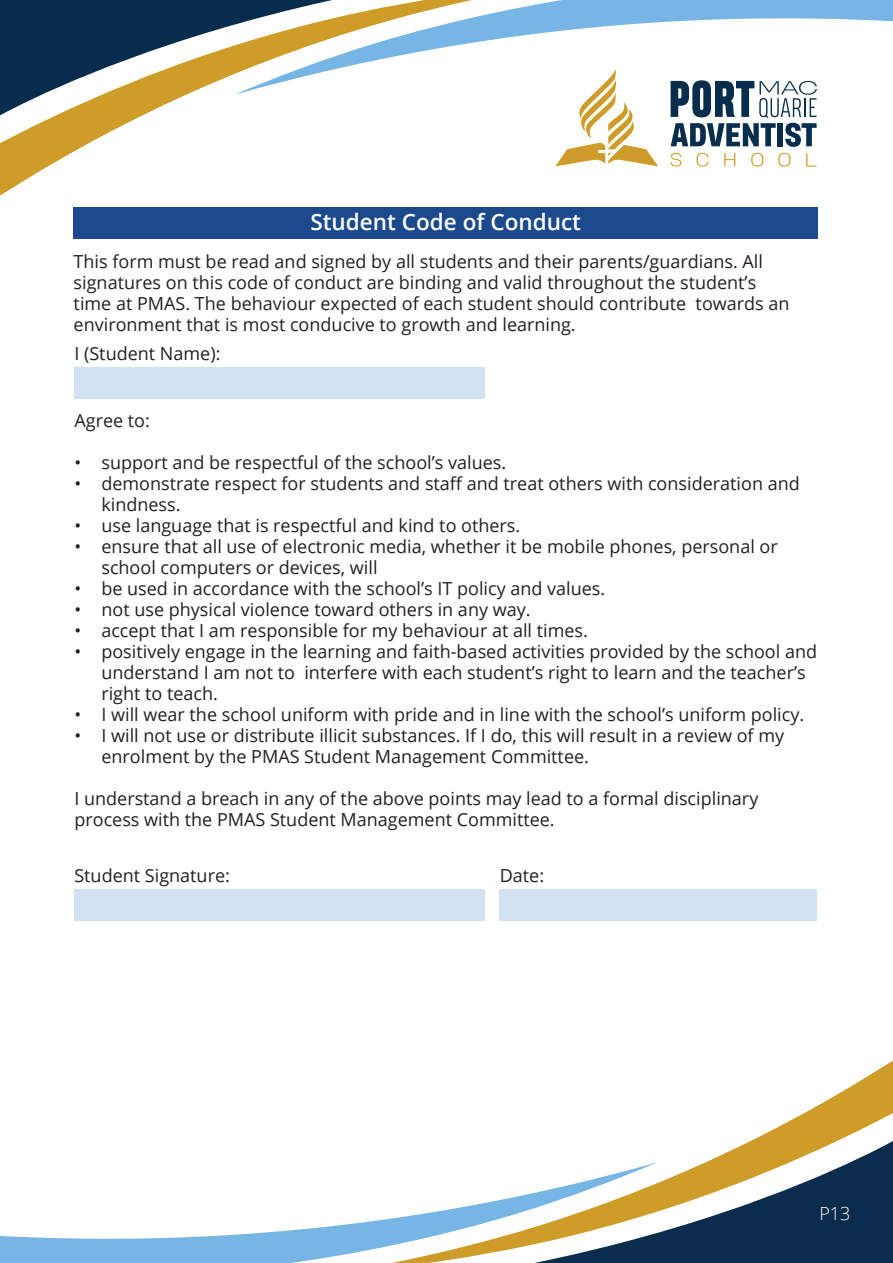
<style>
.page{position:relative;width:893px;height:1263px;background:#fff}
.page>*{position:absolute;margin:0;border:0;box-sizing:border-box;transform-origin:0 0}
.t1{font:600 22.5px "Open Sans";color:#fff}
.t2{font:18px/21px "Open Sans";color:#231f20}
.t3{font:300 18px "Open Sans";color:#fff}
</style>
<div class="page">
<svg style="left:671px;top:153px;width:10px;height:14px"></svg>
<svg style="left:696px;top:153px;width:12px;height:14px"></svg>
<svg style="left:724px;top:153px;width:11px;height:13px"></svg>
<svg style="left:751px;top:153px;width:12px;height:14px"></svg>
<svg style="left:778px;top:153px;width:12px;height:14px"></svg>
<svg style="left:806px;top:153px;width:11px;height:14px"></svg>
<svg style="left:556px;top:123px;width:102px;height:43px"></svg>
<svg style="left:671px;top:95px;width:146px;height:52px"></svg>
<svg style="left:657px;top:1060px;width:236px;height:203px"></svg>
<svg style="left:0;top:1162px;width:657px;height:101px"></svg>
<svg style="left:579px;top:95px;width:117px;height:28px"></svg>
<svg style="left:0;top:0;width:556px;height:196px"></svg>
<svg style="left:234px;top:0;width:659px;height:95px"></svg>
<div style="left:74px;top:207px;width:744px;height:32px;background:#1b498c"></div>
<div style="left:74px;top:368px;width:411px;height:31px;background:#d2e2f2"></div>
<div style="left:74px;top:889px;width:411px;height:31px;background:#d2e2f2"></div>
<div style="left:500px;top:889px;width:317px;height:31px;background:#d2e2f2"></div>
<p class="t1" style="left:310px;top:206px;width:272px">Student Code of Conduct</p>
<p class="t2" style="left:74px;top:250px;width:717px">This form must be read and signed by all students and their parents/guardians. All signatures on this code of conduct are binding and valid throughout the student’s time at PMAS. The behaviour expected of each student should contribute towards an environment that is most conducive to growth and learning.</p>
<p class="t2" style="left:74px;top:343px;width:148px">I (Student Name):</p>
<p class="t2" style="left:74px;top:409px;width:77px">Agree to:</p>
<p class="t2" style="left:74px;top:451px;width:433px">• support and be respectful of the school’s values.</p>
<p class="t2" style="left:101px;top:472px;width:700px;text-indent:-27px">• demonstrate respect for students and staff and treat others with consideration and kindness.</p>
<p class="t2" style="left:74px;top:514px;width:447px">• use language that is respectful and kind to others.</p>
<p class="t2" style="left:101px;top:535px;width:678px;text-indent:-27px">• ensure that all use of electronic media, whether it be mobile phones, personal or school computers or devices, will</p>
<p class="t2" style="left:74px;top:577px;width:532px">• be used in accordance with the school’s IT policy and values.</p>
<p class="t2" style="left:74px;top:598px;width:458px">• not use physical violence toward others in any way.</p>
<p class="t2" style="left:74px;top:619px;width:515px">• accept that I am responsible for my behaviour at all times.</p>
<p class="t2" style="left:101px;top:640px;width:717px;text-indent:-27px">• positively engage in the learning and faith-based activities provided by the school and understand I am not to interfere with each student’s right to learn and the teacher’s right to teach.</p>
<p class="t2" style="left:74px;top:703px;width:731px">• I will wear the school uniform with pride and in line with the school’s uniform policy.</p>
<p class="t2" style="left:101px;top:724px;width:684px;text-indent:-27px">• I will not use or distribute illicit substances. If I do, this will result in a review of my enrolment by the PMAS Student Management Committee.</p>
<p class="t2" style="left:74px;top:787px;width:685px">I understand a breach in any of the above points may lead to a formal disciplinary process with the PMAS Student Management Committee.</p>
<p class="t2" style="left:74px;top:864px;width:157px">Student Signature:</p>
<p class="t2" style="left:500px;top:864px;width:46px">Date:</p>
<p class="t3" style="left:819px;top:1201px;width:33px">P13</p>
</div>
